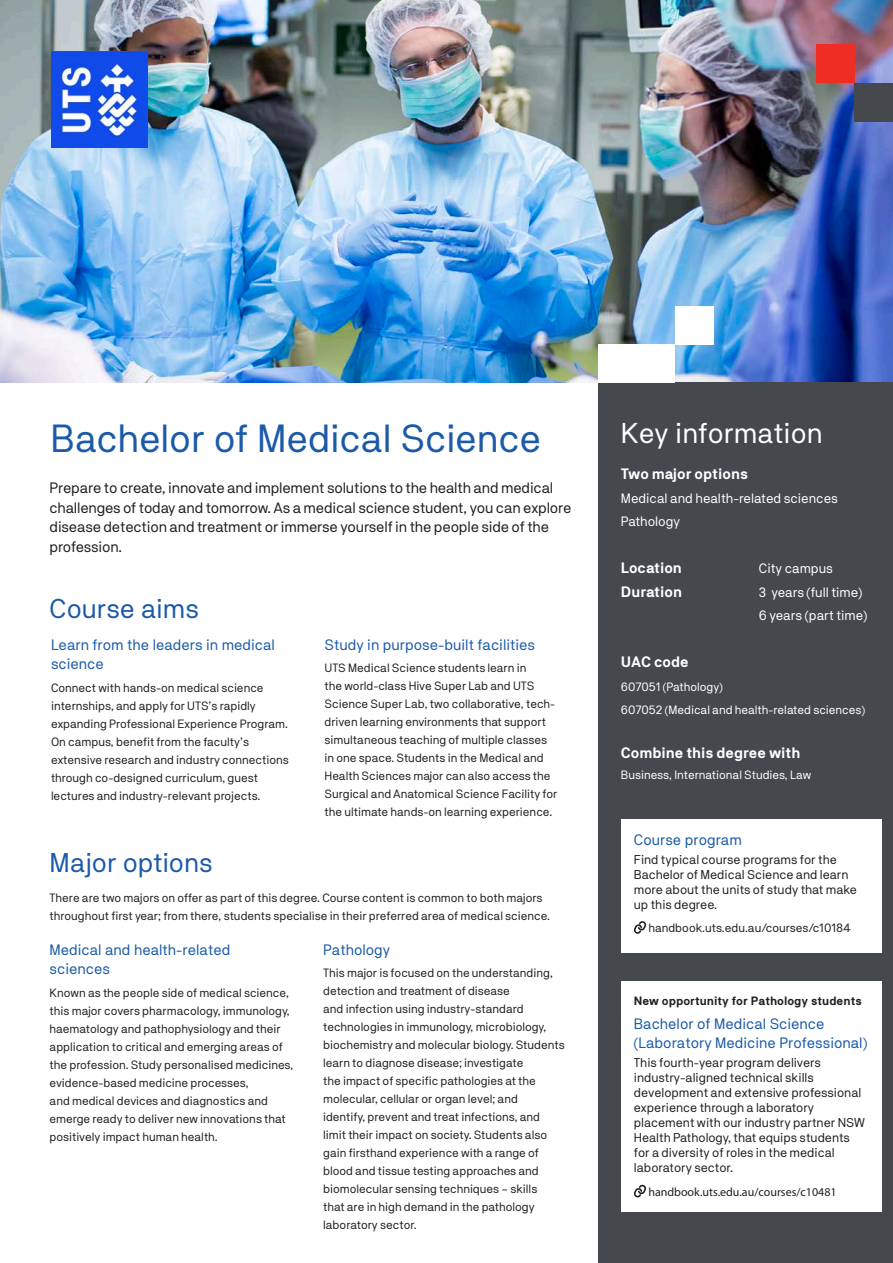
<style>
.page{position:relative;width:893px;height:1263px;background:#fff}
.page>*{position:absolute;margin:0;border:0;box-sizing:border-box;transform-origin:0 0}
.Large_Heading{font:39px "NB Akademie Std";letter-spacing:-.005em;color:#1b5aa9}
.Sub_Heading_2_-_Blue{font:28.5px "NB Akademie Std";color:#fff}
.Large_Heading-2{font:27px "NB Akademie Std";color:#1b5aa9}
.Body_copy{font:15px/19.5px "NB Akademie Std";letter-spacing:-.01em;color:#231f20}
.Sub_Heading_2_-_Blue-2{font:15px/19.5px "NB Akademie Std";color:#1b5aa9}
.Sub_Heading_2_-_red{font:15px/19.5px "NB Akademie Std";color:#1b5aa9}
.Body_text_bold_start{font:700 15px "NB Akademie Std";color:#fff}
.Body_text_bold_start-2{font:13.5px "NB Akademie Std";color:#fff}
.Body_copy-2{font:12.75px/15px "NB Akademie Std";color:#231f20}
.Body_copy-3{font:12px/18px "NB Akademie Std";color:#231f20}
.Body_text_bold_start-3{font:12px "NB Akademie Std";color:#fff}
.Sub_Heading_2_-_red-2{font:700 12px "NB Akademie Std";color:#231f20}
.Body_copy-4{font:12px "Myriad Pro";color:#231f20}
</style>
<div class="page">
<img style="left:0;top:0;width:893px;height:383px">
<div style="left:598px;top:383px;width:295px;height:880px;background:#45484d"></div>
<div style="left:599px;top:344px;width:38px;height:39px;background:#fff"></div>
<div style="left:637px;top:344px;width:38px;height:39px;background:#fff"></div>
<div style="left:675px;top:306px;width:38px;height:38px;background:#fff"></div>
<div style="left:621px;top:820px;width:261px;height:133px;background:#fff"></div>
<svg style="left:633px;top:921px;width:14px;height:12px"></svg>
<div style="left:855px;top:83px;width:38px;height:38px;background:#45484d"></div>
<div style="left:816px;top:45px;width:39px;height:38px;background:#ee2e22"></div>
<div style="left:621px;top:981px;width:261px;height:231px;background:#fff"></div>
<svg style="left:633px;top:1185px;width:14px;height:12px"></svg>
<img style="left:51px;top:51px;width:97px;height:97px">
<p class="Large_Heading" style="left:51px;top:416px;width:492px">Bachelor of Medical Science</p>
<p class="Body_copy" style="left:50px;top:478px;width:523px">Prepare to create, innovate and implement solutions to the health and medical challenges of today and tomorrow. As a medical science student, you can explore disease detection and treatment or immerse yourself in the people side of the profession.</p>
<p class="Large_Heading-2" style="left:50px;top:592px;width:151px">Course aims</p>
<p class="Sub_Heading_2_-_Blue-2" style="left:51px;top:635px;width:225px">Learn from the leaders in medical science</p>
<p class="Body_copy-3" style="left:51px;top:678px;width:239px">Connect with hands-on medical science internships, and apply for UTS’s rapidly expanding Professional Experience Program.<br>On campus, benefit from the faculty’s extensive research and industry connections through co-designed curriculum, guest lectures and industry-relevant projects.</p>
<p class="Large_Heading-2" style="left:50px;top:847px;width:165px">Major options</p>
<p class="Sub_Heading_2_-_Blue-2" style="left:325px;top:635px;width:212px">Study in purpose-built facilities</p>
<p class="Body_copy-3" style="left:325px;top:659px;width:234px">UTS Medical Science students learn in<br>the world-class Hive Super Lab and UTS Science Super Lab, two collaborative, tech&shy;driven learning environments that support simultaneous teaching of multiple classes in one space. Students in the Medical and Health Sciences major can also access the Surgical and Anatomical Science Facility for the ultimate hands-on learning experience.</p>
<p class="Body_copy-3" style="left:50px;top:888px;width:502px">There are two majors on offer as part of this degree. Course content is common to both majors throughout first year; from there, students specialise in their preferred area of medical science.</p>
<p class="Sub_Heading_2_-_Blue-2" style="left:50px;top:940px;width:182px">Medical and health-related sciences</p>
<p class="Body_copy-3" style="left:50px;top:983px;width:245px">Known as the people side of medical science, this major covers pharmacology, immunology, haematology and pathophysiology and their application to critical and emerging areas of the profession. Study personalised medicines, evidence-based medicine processes,<br>and medical devices and diagnostics and emerge ready to deliver new innovations that positively impact human health.</p>
<p class="Sub_Heading_2_-_Blue-2" style="left:323px;top:940px;width:69px">Pathology</p>
<p class="Body_copy-3" style="left:323px;top:964px;width:243px">This major is focused on the understanding, detection and treatment of disease<br>and infection using industry-standard technologies in immunology, microbiology, biochemistry and molecular biology. Students learn to diagnose disease; investigate<br>the impact of specific pathologies at the molecular, cellular or organ level; and<br>identify, prevent and treat infections, and limit their impact on society. Students also gain firsthand experience with a range of blood and tissue testing approaches and biomolecular sensing techniques – skills<br>that are in high demand in the pathology laboratory sector.</p>
<p class="Sub_Heading_2_-_Blue" style="left:621px;top:417px;width:203px">Key information</p>
<p class="Body_text_bold_start" style="left:621px;top:466px;width:129px">Two major options</p>
<p class="Body_text_bold_start-2" style="left:621px;top:490px;width:218px">Medical and health-related sciences</p>
<p class="Body_text_bold_start-2" style="left:621px;top:514px;width:61px">Pathology</p>
<p class="Body_text_bold_start" style="left:621px;top:560px;width:63px">Location</p>
<p class="Body_text_bold_start-2" style="left:759px;top:561px;width:76px">City campus</p>
<p class="Body_text_bold_start" style="left:621px;top:583px;width:63px">Duration</p>
<p class="Body_text_bold_start-2" style="left:759px;top:584px;width:105px">3 years (full time)</p>
<p class="Body_text_bold_start-2" style="left:759px;top:608px;width:110px">6 years (part time)</p>
<p class="Body_text_bold_start" style="left:621px;top:654px;width:69px">UAC code</p>
<p class="Body_text_bold_start-3" style="left:621px;top:680px;width:104px">607051 (Pathology)</p>
<p class="Body_text_bold_start-3" style="left:621px;top:703px;width:246px">607052 (Medical and health-related sciences)</p>
<p class="Body_text_bold_start" style="left:621px;top:745px;width:181px">Combine this degree with</p>
<p class="Body_text_bold_start-3" style="left:621px;top:768px;width:192px">Business, International Studies, Law</p>
<p class="Sub_Heading_2_-_red" style="left:634px;top:829px;width:109px">Course program</p>
<p class="Body_copy-2" style="left:634px;top:852px;width:225px">Find typical course programs for the<br>Bachelor of Medical Science and learn more about the units of study that make up this degree.</p>
<p class="Body_copy-3" style="left:648px;top:919px;width:204px">handbook.uts.edu.au/courses/c10184</p>
<p class="Sub_Heading_2_-_red-2" style="left:634px;top:994px;width:229px">New opportunity for Pathology students</p>
<p class="Sub_Heading_2_-_red" style="left:634px;top:1013px;width:235px">Bachelor of Medical Science (Laboratory Medicine Professional)</p>
<p class="Body_copy-2" style="left:634px;top:1055px;width:233px">This fourth-year program delivers industry-aligned technical skills development and extensive professional experience through a laboratory placement with our industry partner NSW Health Pathology, that equips students for a diversity of roles in the medical laboratory sector.</p>
<p class="Body_copy-4" style="left:648px;top:1184px;width:190px">handbook.uts.edu.au/courses/c10481</p>
</div>
